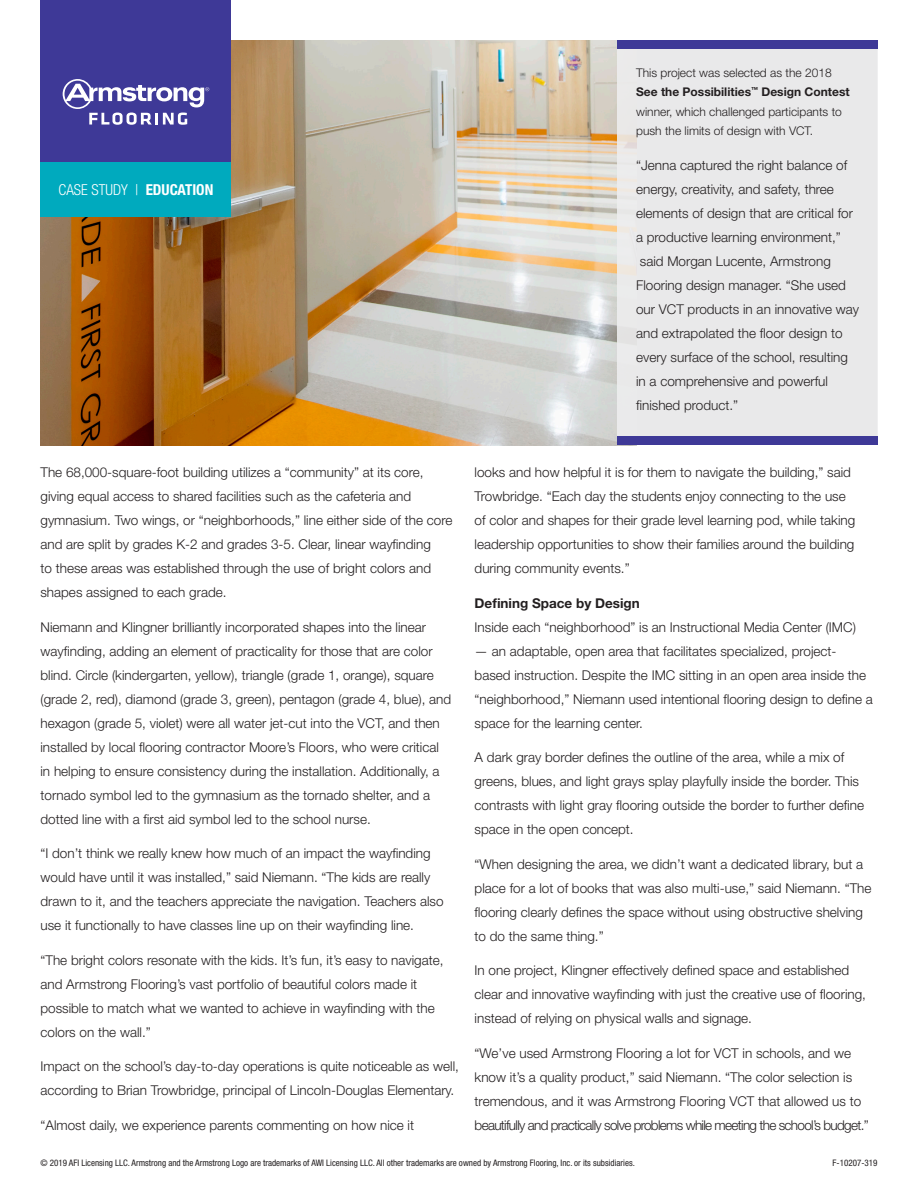
<style>
.page{position:relative;width:918px;height:1188px;background:#fff}
.page>*{position:absolute;margin:0;border:0;box-sizing:border-box;transform-origin:0 0}
.t1{font:300 condensed 15.15px "Helvetica Neue";color:#fff}
.t2{font:300 13.5px/24px "Helvetica Neue";color:#231f20}
.t3{font:300 12px/19.5px "Helvetica Neue";color:#231f20}
.t4{font:condensed 9px "Helvetica Neue";color:#231f20}
.s1{font-weight:700}
</style>
<div class="page">
<img style="left:40px;top:40px;width:577px;height:405px">
<div style="left:40px;top:0;width:191px;height:162px;background:#3e3997"></div>
<div style="left:40px;top:162px;width:191px;height:55px;background:#00aabe"></div>
<svg style="left:63px;top:79px;width:146px;height:46px"></svg>
<div style="left:617px;top:40px;width:261px;height:405px;background:#eeeeef"></div>
<div style="left:617px;top:40px;width:261px;height:9px;background:#3e3997"></div>
<div style="left:617px;top:436px;width:261px;height:9px;background:#3e3997"></div>
<p class="t1" style="left:59px;top:181px;width:156px">CASE STUDY | <span class="s1">EDUCATION</span></p>
<p class="t3" style="left:636px;top:63px;width:215px">This project was selected as the 2018<br><span class="s1">See the Possibilities</span><sup>™</sup> <span class="s1">Design Contest </span>winner, which challenged participants to push the limits of design with VCT.</p>
<p class="t2" style="left:636px;top:153px;width:225px">“Jenna captured the right balance of energy, creativity, and safety, three elements of design that are critical for a productive learning environment,” said Morgan Lucente, Armstrong Flooring design manager. “She used our VCT products in an innovative way and extrapolated the floor design to every surface of the school, resulting in a comprehensive and powerful finished product.”</p>
<p class="t2" style="left:40px;top:460px;width:413px">The 68,000-square-foot building utilizes a “community” at its core, giving equal access to shared facilities such as the cafeteria and gymnasium. Two wings, or “neighborhoods,” line either side of the core and are split by grades K-2 and grades 3-5. Clear, linear wayfinding<br>to these areas was established through the use of bright colors and shapes assigned to each grade.</p>
<p class="t2" style="left:40px;top:615px;width:412px">Niemann and Klingner brilliantly incorporated shapes into the linear wayfinding, adding an element of practicality for those that are color blind. Circle (kindergarten, yellow), triangle (grade 1, orange), square (grade 2, red), diamond (grade 3, green), pentagon (grade 4, blue), and hexagon (grade 5, violet) were all water jet-cut into the VCT, and then installed by local flooring contractor Moore’s Floors, who were critical in helping to ensure consistency during the installation. Additionally, a tornado symbol led to the gymnasium as the tornado shelter, and a dotted line with a first aid symbol led to the school nurse.</p>
<p class="t2" style="left:40px;top:841px;width:405px">“I don’t think we really knew how much of an impact the wayfinding would have until it was installed,” said Niemann. “The kids are really drawn to it, and the teachers appreciate the navigation. Teachers also use it functionally to have classes line up on their wayfinding line.</p>
<p class="t2" style="left:40px;top:948px;width:405px">“The bright colors resonate with the kids. It’s fun, it’s easy to navigate, and Armstrong Flooring’s vast portfolio of beautiful colors made it possible to match what we wanted to achieve in wayfinding with the colors on the wall.”</p>
<p class="t2" style="left:40px;top:1054px;width:420px">Impact on the school’s day-to-day operations is quite noticeable as well, according to Brian Trowbridge, principal of Lincoln-Douglas Elementary.</p>
<p class="t2" style="left:40px;top:1113px;width:375px">“Almost daily, we experience parents commenting on how nice it</p>
<p class="t2" style="left:475px;top:460px;width:382px">looks and how helpful it is for them to navigate the building,” said Trowbridge. “Each day the students enjoy connecting to the use of color and shapes for their grade level learning pod, while taking leadership opportunities to show their families around the building during community events.”</p>
<p class="t2" style="left:475px;top:591px;width:383px"><span class="s1">Defining Space by Design<br></span>Inside each “neighborhood” is an Instructional Media Center (IMC)</p>
<p class="t2" style="left:475px;top:639px;width:400px">— an adaptable, open area that facilitates specialized, project&shy;based instruction. Despite the IMC sitting in an open area inside the “neighborhood,” Niemann used intentional flooring design to define a space for the learning center.</p>
<p class="t2" style="left:475px;top:745px;width:391px">A dark gray border defines the outline of the area, while a mix of greens, blues, and light grays splay playfully inside the border. This contrasts with light gray flooring outside the border to further define space in the open concept.</p>
<p class="t2" style="left:475px;top:852px;width:398px">“When designing the area, we didn’t want a dedicated library, but a place for a lot of books that was also multi-use,” said Niemann. “The flooring clearly defines the space without using obstructive shelving to do the same thing.”</p>
<p class="t2" style="left:475px;top:958px;width:393px">In one project, Klingner effectively defined space and established clear and innovative wayfinding with just the creative use of flooring, instead of relying on physical walls and signage.</p>
<p class="t2" style="left:475px;top:1041px;width:396px">“We’ve used Armstrong Flooring a lot for VCT in schools, and we know it’s a quality product,” said Niemann. “The color selection is tremendous, and it was Armstrong Flooring VCT that allowed us to beautifully and practically solve problems while meeting the school’s budget.”</p>
<p class="t4" style="left:40px;top:1158px;width:596px">© 2019 AFI Licensing LLC. Armstrong and the Armstrong Logo are trademarks of AWI Licensing LLC. All other trademarks are owned by Armstrong Flooring, Inc. or its subsidiaries.</p>
<p class="t4" style="left:833px;top:1158px;width:46px">F-10207-319</p>
</div>
